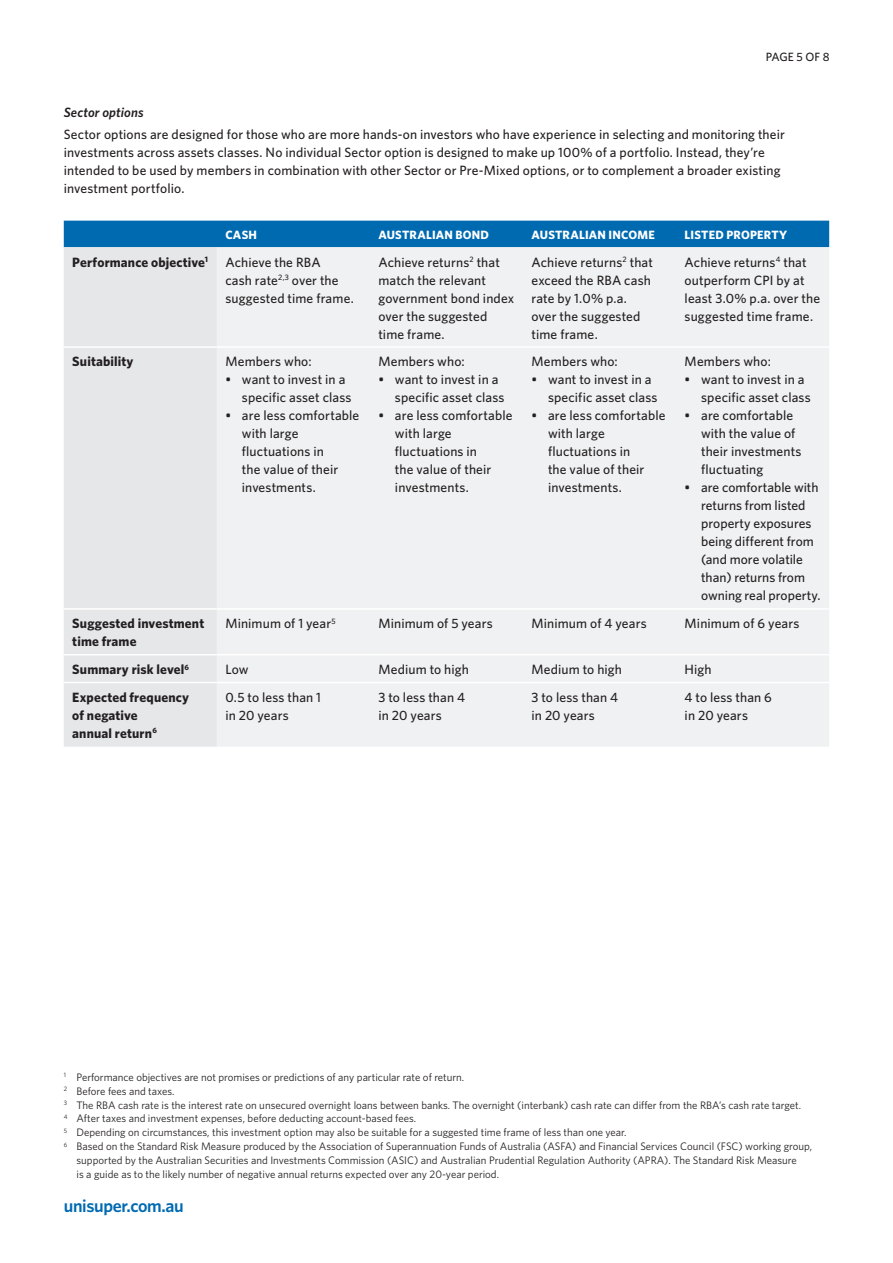
<style>
.page{position:relative;width:893px;height:1263px;background:#fff}
.page>*{position:absolute;margin:0;border:0;box-sizing:border-box;transform-origin:0 0}
.t1{font:600 18px "Whitney";letter-spacing:-.02em;color:#006ab1}
.t2{font:500 13.5px/18px "Whitney";letter-spacing:.01em;color:#231f20}
.t3{font:700 13.5px/18px "Whitney";letter-spacing:.01em;color:#231f20}
.t4{font:italic 600 13.5px "Whitney";letter-spacing:.01em;color:#231f20}
.t5{font:700 12px "Whitney";letter-spacing:.015em;color:#fff}
.t6{font:500 12px "Whitney";letter-spacing:-.015em;color:#231f20}
.t7{font:10.8px "Whitney";color:#231f20}
</style>
<div class="page">
<div style="left:64px;top:221px;width:765px;height:26px;background:#006ab1"></div>
<div style="left:64px;top:247px;width:153px;height:500px;background:#e6e7e9"></div>
<div style="left:217px;top:247px;width:612px;height:500px;background:#f0f1f2"></div>
<hr style="left:64px;top:346px;width:153px;height:2px;background:#fff">
<hr style="left:217px;top:346px;width:153px;height:2px;background:#fff">
<hr style="left:370px;top:346px;width:153px;height:2px;background:#fff">
<hr style="left:523px;top:346px;width:153px;height:2px;background:#fff">
<hr style="left:676px;top:346px;width:153px;height:2px;background:#fff">
<hr style="left:64px;top:608px;width:153px;height:2px;background:#fff">
<hr style="left:217px;top:608px;width:153px;height:2px;background:#fff">
<hr style="left:370px;top:608px;width:153px;height:2px;background:#fff">
<hr style="left:523px;top:608px;width:153px;height:2px;background:#fff">
<hr style="left:676px;top:608px;width:153px;height:2px;background:#fff">
<hr style="left:64px;top:654px;width:153px;height:1px;background:#fff">
<hr style="left:217px;top:654px;width:153px;height:1px;background:#fff">
<hr style="left:370px;top:654px;width:153px;height:1px;background:#fff">
<hr style="left:523px;top:654px;width:153px;height:1px;background:#fff">
<hr style="left:676px;top:654px;width:153px;height:1px;background:#fff">
<hr style="left:64px;top:682px;width:153px;height:1px;background:#fff">
<hr style="left:217px;top:682px;width:153px;height:1px;background:#fff">
<hr style="left:370px;top:682px;width:153px;height:1px;background:#fff">
<hr style="left:523px;top:682px;width:153px;height:1px;background:#fff">
<hr style="left:676px;top:682px;width:153px;height:1px;background:#fff">
<p class="t6" style="left:766px;top:49px;width:65px">PAGE 5 OF 8</p>
<p class="t4" style="left:64px;top:103px;width:81px">Sector options</p>
<p class="t2" style="left:64px;top:125px;width:723px">Sector options are designed for those who are more hands-on investors who have experience in selecting and monitoring their investments across assets classes. No individual Sector option is designed to make up 100% of a portfolio. Instead, they’re intended to be used by members in combination with other Sector or Pre-Mixed options, or to complement a broader existing investment portfolio.</p>
<p class="t5" style="left:225px;top:226px;width:33px">CASH</p>
<p class="t5" style="left:378px;top:226px;width:112px">AUSTRALIAN BOND</p>
<p class="t5" style="left:531px;top:226px;width:125px">AUSTRALIAN INCOME</p>
<p class="t5" style="left:685px;top:226px;width:104px">LISTED PROPERTY</p>
<p class="t3" style="left:72px;top:253px;width:137px">Performance objective<sup>1</sup></p>
<p class="t2" style="left:225px;top:253px;width:130px">Achieve the RBA<br>cash rate<sup>2,3</sup> over the suggested time frame.</p>
<p class="t2" style="left:378px;top:253px;width:137px">Achieve returns<sup>2</sup> that match the relevant government bond index over the suggested time frame.</p>
<p class="t2" style="left:531px;top:253px;width:123px">Achieve returns<sup>2</sup> that exceed the RBA cash rate by 1.0% p.a. over the suggested time frame.</p>
<p class="t2" style="left:685px;top:253px;width:137px">Achieve returns<sup>4</sup> that outperform CPI by at least 3.0% p.a. over the suggested time frame.</p>
<p class="t3" style="left:72px;top:352px;width:63px">Suitability</p>
<p class="t2" style="left:225px;top:352px;width:88px">Members who:</p>
<p class="t2" style="left:242px;top:370px;width:111px;text-indent:-16px">• want to invest in a specific asset class</p>
<p class="t2" style="left:242px;top:406px;width:119px;text-indent:-16px">• are less comfortable with large fluctuations in<br>the value of their investments.</p>
<p class="t2" style="left:378px;top:352px;width:88px">Members who:</p>
<p class="t2" style="left:395px;top:370px;width:111px;text-indent:-16px">• want to invest in a specific asset class</p>
<p class="t2" style="left:395px;top:406px;width:119px;text-indent:-16px">• are less comfortable with large fluctuations in<br>the value of their investments.</p>
<p class="t2" style="left:531px;top:352px;width:88px">Members who:</p>
<p class="t2" style="left:548px;top:370px;width:111px;text-indent:-16px">• want to invest in a specific asset class</p>
<p class="t2" style="left:548px;top:406px;width:119px;text-indent:-16px">• are less comfortable with large fluctuations in<br>the value of their investments.</p>
<p class="t2" style="left:685px;top:352px;width:88px">Members who:</p>
<p class="t2" style="left:701px;top:370px;width:111px;text-indent:-16px">• want to invest in a specific asset class</p>
<p class="t2" style="left:701px;top:406px;width:102px;text-indent:-16px">• are comfortable with the value of their investments fluctuating</p>
<p class="t2" style="left:701px;top:478px;width:121px;text-indent:-16px">• are comfortable with returns from listed property exposures being different from (and more volatile than) returns from owning real property.</p>
<p class="t3" style="left:72px;top:614px;width:133px">Suggested investment time frame</p>
<p class="t2" style="left:225px;top:614px;width:112px">Minimum of 1 year<sup>5</sup></p>
<p class="t2" style="left:378px;top:614px;width:116px">Minimum of 5 years</p>
<p class="t2" style="left:531px;top:614px;width:117px">Minimum of 4 years</p>
<p class="t2" style="left:685px;top:614px;width:116px">Minimum of 6 years</p>
<p class="t3" style="left:72px;top:660px;width:118px">Summary risk level<sup>6</sup></p>
<p class="t2" style="left:225px;top:660px;width:25px">Low</p>
<p class="t2" style="left:378px;top:660px;width:92px">Medium to high</p>
<p class="t2" style="left:531px;top:660px;width:92px">Medium to high</p>
<p class="t2" style="left:685px;top:660px;width:29px">High</p>
<p class="t3" style="left:72px;top:688px;width:118px">Expected frequency of negative<br>annual return<sup>6</sup></p>
<p class="t2" style="left:225px;top:688px;width:97px">0.5 to less than 1 in 20 years</p>
<p class="t2" style="left:378px;top:688px;width:88px">3 to less than 4 in 20 years</p>
<p class="t2" style="left:531px;top:688px;width:88px">3 to less than 4 in 20 years</p>
<p class="t2" style="left:685px;top:688px;width:89px">4 to less than 6 in 20 years</p>
<p class="t7" style="left:64px;top:1070px;width:402px"><sup>1</sup> Performance objectives are not promises or predictions of any particular rate of return.</p>
<p class="t7" style="left:64px;top:1084px;width:112px"><sup>2</sup> Before fees and taxes.</p>
<p class="t7" style="left:64px;top:1097px;width:739px"><sup>3</sup> The RBA cash rate is the interest rate on unsecured overnight loans between banks. The overnight (interbank) cash rate can differ from the RBA’s cash rate target.</p>
<p class="t7" style="left:64px;top:1111px;width:354px"><sup>4</sup> After taxes and investment expenses, before deducting account-based fees.</p>
<p class="t7" style="left:64px;top:1125px;width:564px"><sup>5</sup> Depending on circumstances, this investment option may also be suitable for a suggested time frame of less than one year.</p>
<p class="t7" style="left:64px;top:1139px;width:750px"><sup>6</sup> Based on the Standard Risk Measure produced by the Association of Superannuation Funds of Australia (ASFA) and Financial Services Council (FSC) working group,</p>
<p class="t7" style="left:77px;top:1153px;width:722px">supported by the Australian Securities and Investments Commission (ASIC) and Australian Prudential Regulation Authority (APRA). The Standard Risk Measure</p>
<p class="t7" style="left:77px;top:1167px;width:424px">is a guide as to the likely number of negative annual returns expected over any 20-year period.</p>
<h1 class="t1" style="left:64px;top:1194px;width:122px">unisuper.com.au</h1>
</div>
